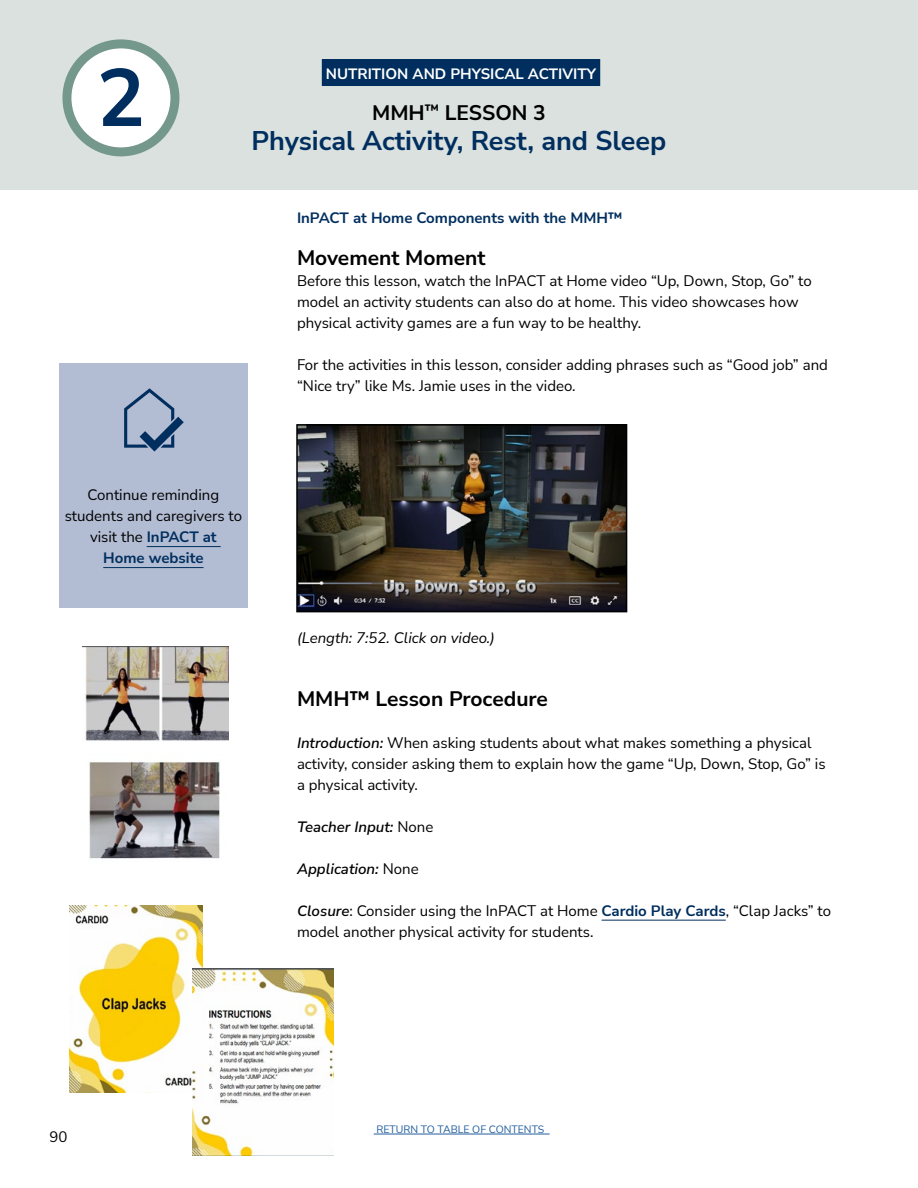
<style>
.page{position:relative;width:918px;height:1188px;background:#fff}
.page>*{position:absolute;margin:0;border:0;box-sizing:border-box;transform-origin:0 0}
.t1{font:700 81px "Nunito Sans";color:#002e5e}
.t2{font:700 27px "Nunito Sans";color:#002e5e}
.t3{font:700 21px "Nunito Sans";color:#000}
.t4{font:15px/21px "Nunito Sans";color:#000}
.t5{font:700 15px "Nunito Sans";color:#fff}
.t6{font:700 15px "Nunito Sans";color:#002e5e}
.t7{font:italic 600 15px "Nunito Sans";color:#000}
.t8{font:italic 15px "Nunito Sans";color:#000}
.t9{font:10.5px "Nunito Sans";color:#215e9e}
.s1{font-weight:700;color:#002e5e}
.s2{font-weight:600;font-style:italic}
.s3{font-weight:400;font-style:normal}
</style>
<div class="page">
<hr style="left:917px;top:0;width:1px;height:1188px;background:#f5eee3">
<hr style="left:374px;top:1134px;width:176px;height:1px;background:#215e9e">
<div style="left:0;top:0;width:918px;height:189px;background:#dae1de"></div>
<div style="left:322px;top:59px;width:278px;height:27px;background:#002e5e"></div>
<div style="left:67px;top:44px;width:108px;height:108px;background:#fff;border-radius:50%"></div>
<div style="left:62px;top:39px;width:117px;height:117px;border:9px solid #75988d;border-radius:50%"></div>
<img style="left:83px;top:646px;width:146px;height:213px">
<hr style="left:602px;top:920px;width:124px;height:1px;background:#002e5e">
<img style="left:299px;top:427px;width:325px;height:182px">
<div style="left:296px;top:424px;width:331px;height:188px;border:2px solid #000"></div>
<img style="left:69px;top:906px;width:134px;height:186px">
<img style="left:193px;top:969px;width:141px;height:186px">
<div style="left:59px;top:363px;width:189px;height:245px;background:#b2bcd3"></div>
<hr style="left:147px;top:546px;width:74px;height:1px;background:#002e5e">
<hr style="left:103px;top:567px;width:101px;height:1px;background:#002e5e">
<svg style="left:124px;top:388px;width:60px;height:64px"></svg>
<h1 class="t1" style="left:97px;top:41px;width:50px">2</h1>
<p class="t5" style="left:326px;top:53px;width:272px">NUTRITION AND PHYSICAL ACTIVITY</p>
<h3 class="t3" style="left:371px;top:95px;width:177px">MMH<sup>™</sup> LESSON X</h3>
<h2 class="t2" style="left:397px;top:119px;width:126px">Title Here</h2>
<p class="t5" style="left:326px;top:63px;width:272px">NUTRITION AND PHYSICAL ACTIVITY</p>
<h3 class="t3" style="left:372px;top:98px;width:175px">MMH<sup>™</sup> LESSON 3</h3>
<h2 class="t2" style="left:252px;top:121px;width:416px">Physical Activity, Rest, and Sleep</h2>
<p class="t6" style="left:297px;top:207px;width:327px">InPACT at Home Components with the MMH™</p>
<h3 class="t3" style="left:297px;top:243px;width:190px">Movement Moment</h3>
<p class="t4" style="left:297px;top:269px;width:516px">Before this lesson, watch the InPACT at Home video “Up, Down, Stop, Go” to model an activity students can also do at home. This video showcases how physical activity games are a fun way to be healthy.</p>
<p class="t4" style="left:297px;top:353px;width:532px">For the activities in this lesson, consider adding phrases such as “Good job” and “Nice try” like Ms. Jamie uses in the video.</p>
<p class="t4" style="left:65px;top:484px;width:179px;text-align:center">Continue reminding students and caregivers to visit the <span class="s1">InPACT at<br>Home website</span></p>
<p class="t8" style="left:297px;top:627px;width:199px">(Length: 7:52. Click on video.)</p>
<h3 class="t3" style="left:297px;top:684px;width:252px">MMH™ Lesson Procedure</h3>
<p class="t4" style="left:297px;top:731px;width:530px"><span class="s2">Introduction:</span> When asking students about what makes something a physical activity, consider asking them to explain how the game “Up, Down, Stop, Go” is a physical activity.</p>
<p class="t7" style="left:297px;top:816px;width:138px">Teacher Input: <span class="s3">None</span></p>
<p class="t7" style="left:297px;top:858px;width:123px">Application: <span class="s3">None</span></p>
<p class="t4" style="left:297px;top:899px;width:536px"><span class="s2">Closure</span>: Consider using the InPACT at Home <span class="s1">Cardio Play Cards</span>, “Clap Jacks” to model another physical activity for students.</p>
<p class="t4" style="left:50px;top:1126px;width:19px">90</p>
<p class="t9" style="left:376px;top:1122px;width:169px">RETURN TO TABLE OF CONTENTS</p>
</div>
